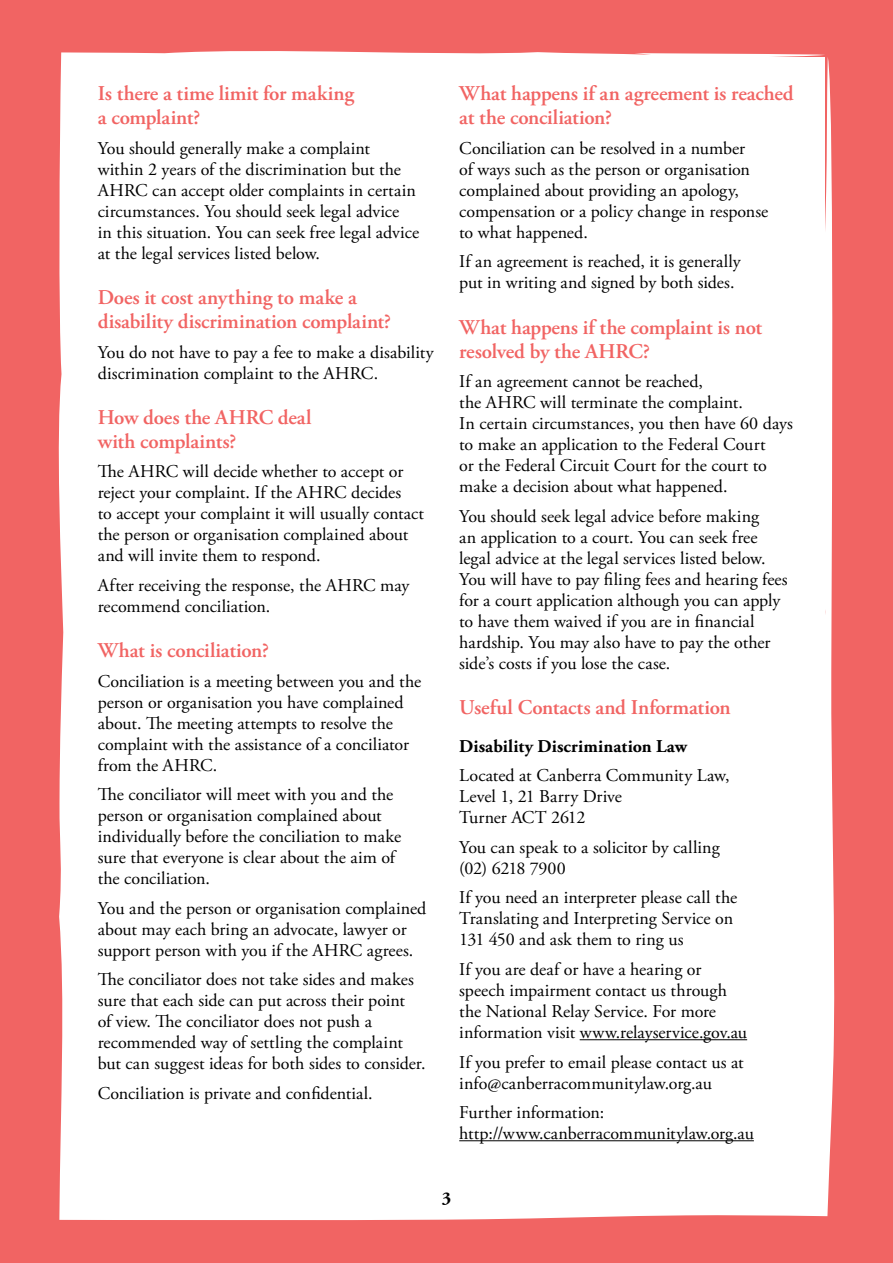
<style>
.page{position:relative;width:893px;height:1263px;background:#f16463}
.page>*{position:absolute;margin:0;border:0;box-sizing:border-box;transform-origin:0 0}
.t1{font:600 21px/24px "Adobe Garamond Pro";letter-spacing:-.01em;color:#f16463}
.t2{font:18px/21px "Adobe Garamond Pro";color:#000}
.t3{font:700 18px "Adobe Garamond Pro";letter-spacing:.01em;color:#000}
</style>
<div class="page">
<div style="left:58px;top:51px;width:777px;height:1169px;background:#fff"></div>
<hr style="left:580px;top:1039px;width:167px;height:1px;background:#000">
<hr style="left:459px;top:1140px;width:295px;height:1px;background:#000">
<p class="t1" style="left:98px;top:82px;width:258px">Is there a time limit for making a complaint?</p>
<p class="t2" style="left:98px;top:138px;width:323px">You should generally make a complaint within 2 years of the discrimination but the AHRC can accept older complaints in certain circumstances. You should seek legal advice<br>in this situation. You can seek free legal advice at the legal services listed below.</p>
<p class="t1" style="left:98px;top:286px;width:295px">Does it cost anything to make a disability discrimination complaint?</p>
<p class="t2" style="left:98px;top:342px;width:337px">You do not have to pay a fee to make a disability discrimination complaint to the AHRC.</p>
<p class="t1" style="left:98px;top:405px;width:215px">How does the AHRC deal with complaints?</p>
<p class="t2" style="left:98px;top:462px;width:328px">The AHRC will decide whether to accept or reject your complaint. If the AHRC decides<br>to accept your complaint it will usually contact the person or organisation complained about and will invite them to respond.</p>
<p class="t2" style="left:98px;top:575px;width:313px">After receiving the response, the AHRC may recommend conciliation.</p>
<p class="t1" style="left:98px;top:639px;width:173px">What is conciliation?</p>
<p class="t2" style="left:98px;top:671px;width:325px">Conciliation is a meeting between you and the person or organisation you have complained about. The meeting attempts to resolve the complaint with the assistance of a conciliator from the AHRC.</p>
<p class="t2" style="left:98px;top:785px;width:305px">The conciliator will meet with you and the person or organisation complained about individually before the conciliation to make sure that everyone is clear about the aim of the conciliation.</p>
<p class="t2" style="left:98px;top:898px;width:330px">You and the person or organisation complained about may each bring an advocate, lawyer or support person with you if the AHRC agrees.</p>
<p class="t2" style="left:98px;top:970px;width:329px">The conciliator does not take sides and makes sure that each side can put across their point<br>of view. The conciliator does not push a recommended way of settling the complaint but can suggest ideas for both sides to consider.</p>
<p class="t2" style="left:98px;top:1083px;width:276px">Conciliation is private and confidential.</p>
<p class="t1" style="left:459px;top:82px;width:336px">What happens if an agreement is reached at the conciliation?</p>
<p class="t2" style="left:459px;top:138px;width:311px">Conciliation can be resolved in a number<br>of ways such as the person or organisation complained about providing an apology, compensation or a policy change in response to what happened.</p>
<p class="t2" style="left:459px;top:252px;width:283px">If an agreement is reached, it is generally put in writing and signed by both sides.</p>
<p class="t1" style="left:459px;top:315px;width:304px">What happens if the complaint is not resolved by the AHRC?</p>
<p class="t2" style="left:459px;top:371px;width:335px">If an agreement cannot be reached,<br>the AHRC will terminate the complaint.<br>In certain circumstances, you then have 60 days to make an application to the Federal Court<br>or the Federal Circuit Court for the court to make a decision about what happened.</p>
<p class="t2" style="left:459px;top:506px;width:330px">You should seek legal advice before making<br>an application to a court. You can seek free legal advice at the legal services listed below.<br>You will have to pay filing fees and hearing fees for a court application although you can apply to have them waived if you are in financial hardship. You may also have to pay the other side’s costs if you lose the case.</p>
<p class="t1" style="left:459px;top:695px;width:273px">Useful Contacts and Information</p>
<p class="t3" style="left:459px;top:736px;width:229px">Disability Discrimination Law</p>
<p class="t2" style="left:459px;top:766px;width:272px">Located at Canberra Community Law,<br>Level 1, 21 Barry Drive<br>Turner ACT 2612</p>
<p class="t2" style="left:459px;top:837px;width:262px">You can speak to a solicitor by calling (02) 6218 7900</p>
<p class="t2" style="left:459px;top:888px;width:279px">If you need an interpreter please call the<br>Translating and Interpreting Service on<br>131 450 and ask them to ring us</p>
<p class="t2" style="left:459px;top:959px;width:289px">If you are deaf or have a hearing or speech impairment contact us through the National Relay Service. For more information visit www.relayservice.gov.au</p>
<p class="t2" style="left:459px;top:1052px;width:286px">If you prefer to email please contact us at info@canberracommunitylaw.org.au</p>
<p class="t2" style="left:459px;top:1102px;width:296px">Further information: http://www.canberracommunitylaw.org.au</p>
<p class="t3" style="left:442px;top:1187px;width:11px">3</p>
</div>
